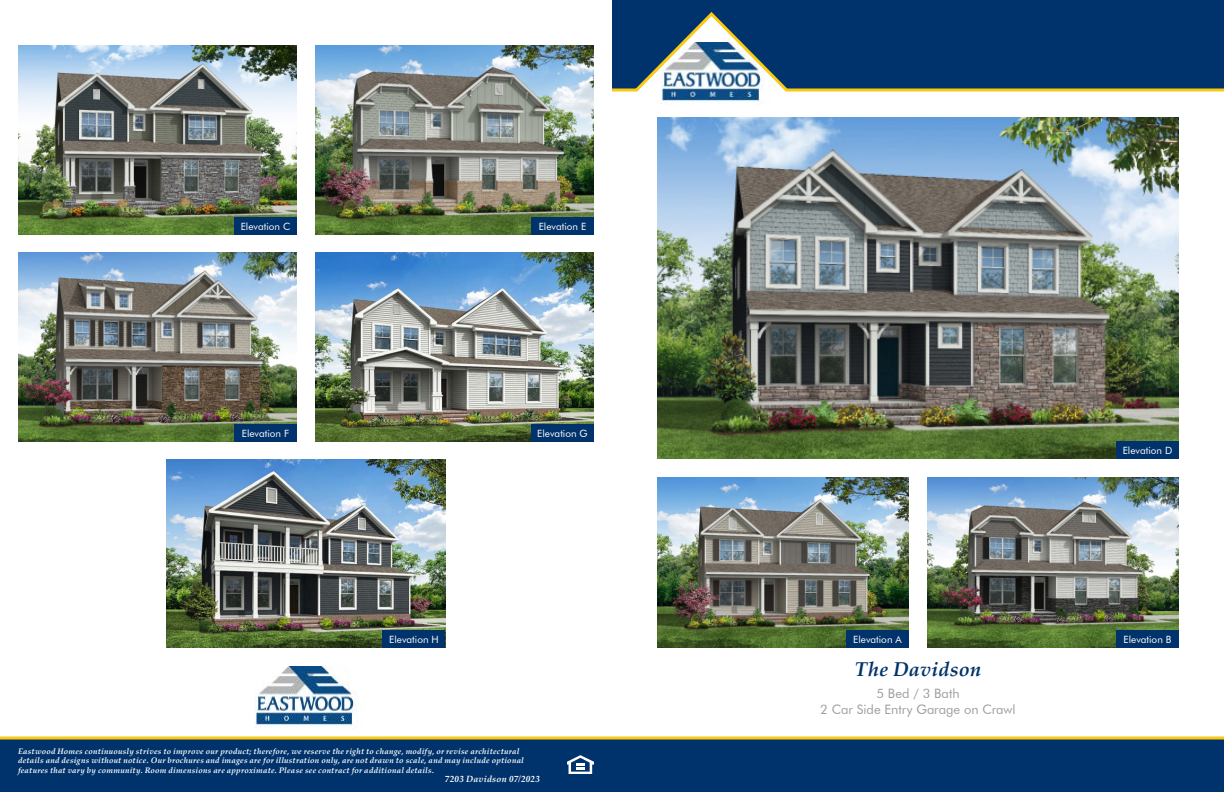
<style>
.page{position:relative;width:1224px;height:792px;background:#fff}
.page>*{position:absolute;margin:0;border:0;box-sizing:border-box;transform-origin:0 0}
.t1{font:italic 700 20px "Palatino Linotype";letter-spacing:.01em;color:#00336b}
.t2{font:13px "Futura BT";color:#9e9ca1}
.t3{font:10px "Futura BT";letter-spacing:.005em;color:#fff}
.t4{font:italic 700 9px "Palatino Linotype";letter-spacing:.03em;color:#fff}
.t5{font:italic 700 8px/9.6px "Palatino Linotype";letter-spacing:.03em;color:#fff}
</style>
<div class="page">
<img style="left:661px;top:93px;width:102px;height:11px">
<img style="left:254px;top:667px;width:103px;height:61px">
<div style="left:612px;top:0;width:612px;height:10px;background:#00336b"></div>
<svg style="left:612px;top:10px;width:612px;height:83px;background:#214b74"></svg>
<div style="left:0;top:738px;width:1224px;height:54px;background:#00336b"></div>
<hr style="left:0;top:736px;width:1224px;height:3px;background:#fac912">
<svg style="left:567px;top:755px;width:27px;height:19px"></svg>
<img style="left:657px;top:117px;width:522px;height:342px">
<img style="left:18px;top:46px;width:279px;height:189px">
<img style="left:166px;top:459px;width:280px;height:189px">
<img style="left:18px;top:253px;width:279px;height:189px">
<img style="left:657px;top:477px;width:252px;height:171px">
<img style="left:927px;top:477px;width:252px;height:171px">
<div style="left:1116px;top:630px;width:63px;height:18px;background:#00336b"></div>
<div style="left:234px;top:217px;width:63px;height:18px;background:#00336b"></div>
<div style="left:382px;top:630px;width:64px;height:18px;background:#00336b"></div>
<div style="left:234px;top:424px;width:63px;height:18px;background:#00336b"></div>
<div style="left:846px;top:630px;width:63px;height:18px;background:#00336b"></div>
<div style="left:1116px;top:441px;width:63px;height:18px;background:#00336b"></div>
<img style="left:315px;top:46px;width:279px;height:189px">
<img style="left:315px;top:253px;width:279px;height:189px">
<div style="left:531px;top:217px;width:63px;height:18px;background:#00336b"></div>
<div style="left:531px;top:424px;width:63px;height:18px;background:#00336b"></div>
<p class="t3" style="left:241px;top:220px;width:51px">Elevation C</p>
<p class="t3" style="left:242px;top:427px;width:49px">Elevation F</p>
<p class="t3" style="left:389px;top:633px;width:51px">Elevation H</p>
<p class="t3" style="left:539px;top:220px;width:49px">Elevation E</p>
<p class="t3" style="left:537px;top:427px;width:52px">Elevation G</p>
<p class="t5" style="left:18px;top:746px;width:507px">Eastwood Homes continuously strives to improve our product; therefore, we reserve the right to change, modify, or revise architectural details and designs without notice. Our brochures and images are for illustration only, are not drawn to scale, and may include optional features that vary by community. Room dimensions are approximate. Please see contract for additional details.</p>
<p class="t4" style="left:445px;top:772px;width:97px">7203 Davidson 07/2023</p>
<p class="t3" style="left:853px;top:633px;width:50px">Elevation A</p>
<p class="t1" style="left:855px;top:655px;width:128px">The Davidson</p>
<p class="t2" style="left:876px;top:686px;width:85px">5 Bed / 3 Bath</p>
<p class="t2" style="left:820px;top:701px;width:197px">2 Car Side Entry Garage on Crawl</p>
<p class="t3" style="left:1123px;top:444px;width:51px">Elevation D</p>
<p class="t3" style="left:1123px;top:633px;width:50px">Elevation B</p>
</div>
